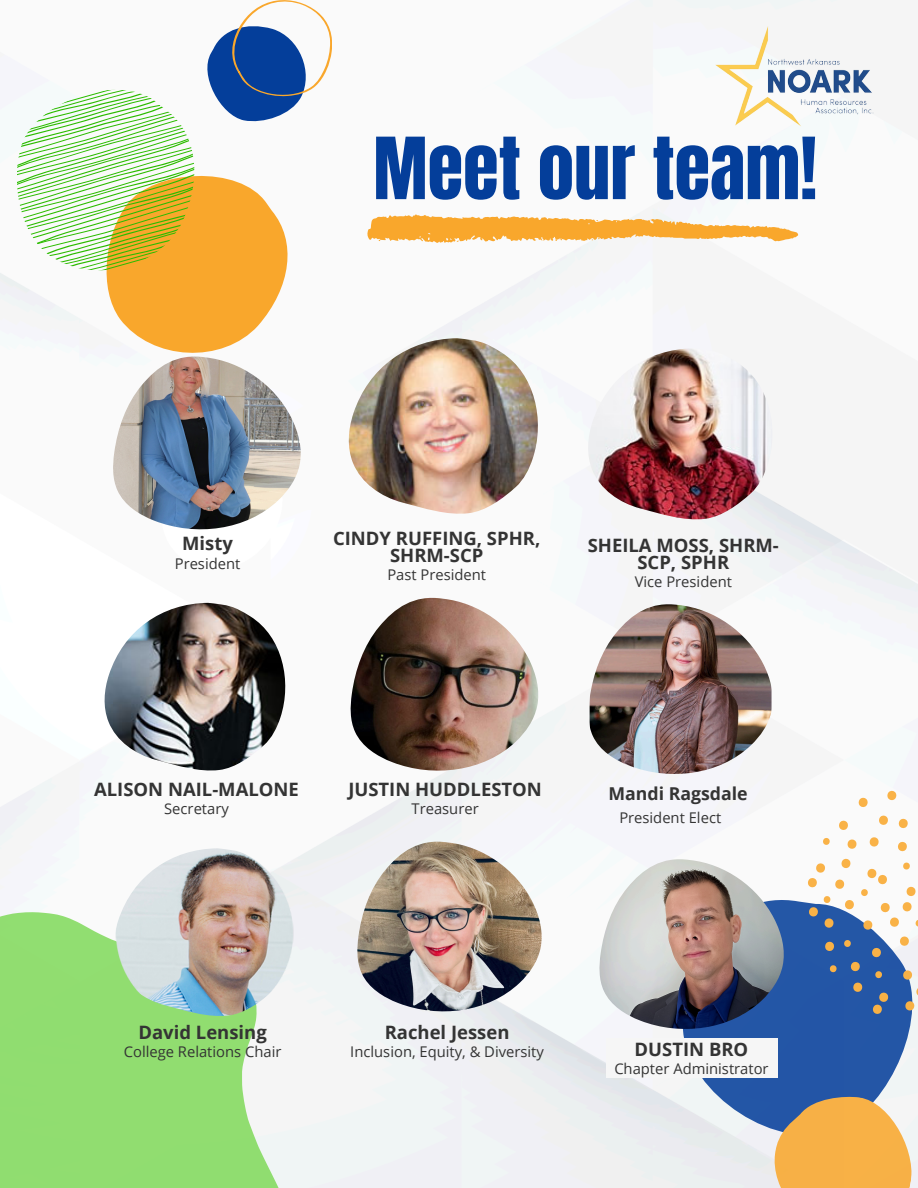
<style>
.page{position:relative;width:918px;height:1188px;background:#fff}
.page>*{position:absolute;margin:0;border:0;box-sizing:border-box;transform-origin:0 0}
.t1{font:72.75px "Anton";color:#043e9a}
.t2{font:700 18.45px/17.1px "Open Sans";color:#343434;text-align:center}
.t3{font:700 17.7px "Open Sans";color:#343434}
.t4{font:14.7px "Open Sans";color:#343434}
</style>
<div class="page">
<svg style="left:651px;top:877px;width:267px;height:298px;fill:#2456a6"></svg>
<svg style="left:764px;top:1085px;width:154px;height:103px;background:#d1ac75"></svg>
<svg style="left:896px;top:841px;width:13px;height:11px"></svg>
<svg style="left:868px;top:836px;width:13px;height:11px"></svg>
<svg style="left:877px;top:815px;width:13px;height:11px"></svg>
<svg style="left:897px;top:818px;width:13px;height:11px"></svg>
<svg style="left:885px;top:790px;width:13px;height:11px"></svg>
<svg style="left:857px;top:797px;width:13px;height:11px"></svg>
<svg style="left:845px;top:839px;width:14px;height:11px"></svg>
<svg style="left:837px;top:820px;width:13px;height:11px"></svg>
<svg style="left:821px;top:837px;width:10px;height:9px"></svg>
<svg style="left:806px;top:858px;width:112px;height:157px"></svg>
<svg style="left:0;top:912px;width:290px;height:276px;background:#9de080"></svg>
<svg style="left:17px;top:0;width:315px;height:353px"></svg>
<svg style="left:367px;top:214px;width:431px;height:29px"></svg>
<img style="left:349px;top:338px;width:189px;height:176px">
<img style="left:588px;top:348px;width:184px;height:171px">
<img style="left:716px;top:27px;width:161px;height:100px">
<img style="left:113px;top:356px;width:188px;height:173px">
<img style="left:599px;top:859px;width:185px;height:170px">
<img style="left:105px;top:603px;width:180px;height:168px">
<img style="left:351px;top:598px;width:187px;height:173px">
<img style="left:114px;top:848px;width:181px;height:168px">
<img style="left:357px;top:841px;width:185px;height:171px">
<img style="left:588px;top:604px;width:185px;height:170px">
<div style="left:607px;top:1038px;width:171px;height:39px;background:#f6f6f6"></div>
<p class="t1" style="left:373px;top:116px;width:445px">Meet our team!</p>
<p class="t2" style="left:182px;top:535px;width:52px">Misty</p>
<p class="t4" style="left:175px;top:553px;width:67px">President</p>
<p class="t2" style="left:333px;top:529px;width:209px">CINDY RUFFING, SPHR,<br>SHRM-SCP</p>
<p class="t4" style="left:387px;top:564px;width:100px">Past President</p>
<p class="t2" style="left:588px;top:536px;width:193px">SHEILA MOSS, SHRM-<br>SCP, SPHR</p>
<p class="t4" style="left:635px;top:571px;width:99px">Vice President</p>
<h2 class="t2" style="left:94px;top:780px;width:206px">ALISON NAIL-MALONE</h2>
<h2 class="t4" style="left:164px;top:798px;width:66px">Secretary</h2>
<h3 class="t2" style="left:348px;top:780px;width:195px">JUSTIN HUDDLESTON</h3>
<p class="t4" style="left:412px;top:798px;width:69px">Treasurer</p>
<h3 class="t3" style="left:609px;top:781px;width:141px">Mandi Ragsdale</h3>
<h3 class="t4" style="left:619px;top:807px;width:103px">President Elect</h3>
<p class="t2" style="left:138px;top:1023px;width:130px">David Lensing</p>
<p class="t4" style="left:124px;top:1041px;width:159px">College Relations Chair</p>
<p class="t2" style="left:385px;top:1023px;width:126px">Rachel Jessen</p>
<p class="t4" style="left:350px;top:1041px;width:195px">Inclusion, Equity, &amp; Diversity</p>
<p class="t2" style="left:635px;top:1040px;width:115px">DUSTIN BRO</p>
<p class="t4" style="left:614px;top:1058px;width:156px">Chapter Administrator</p>
</div>
